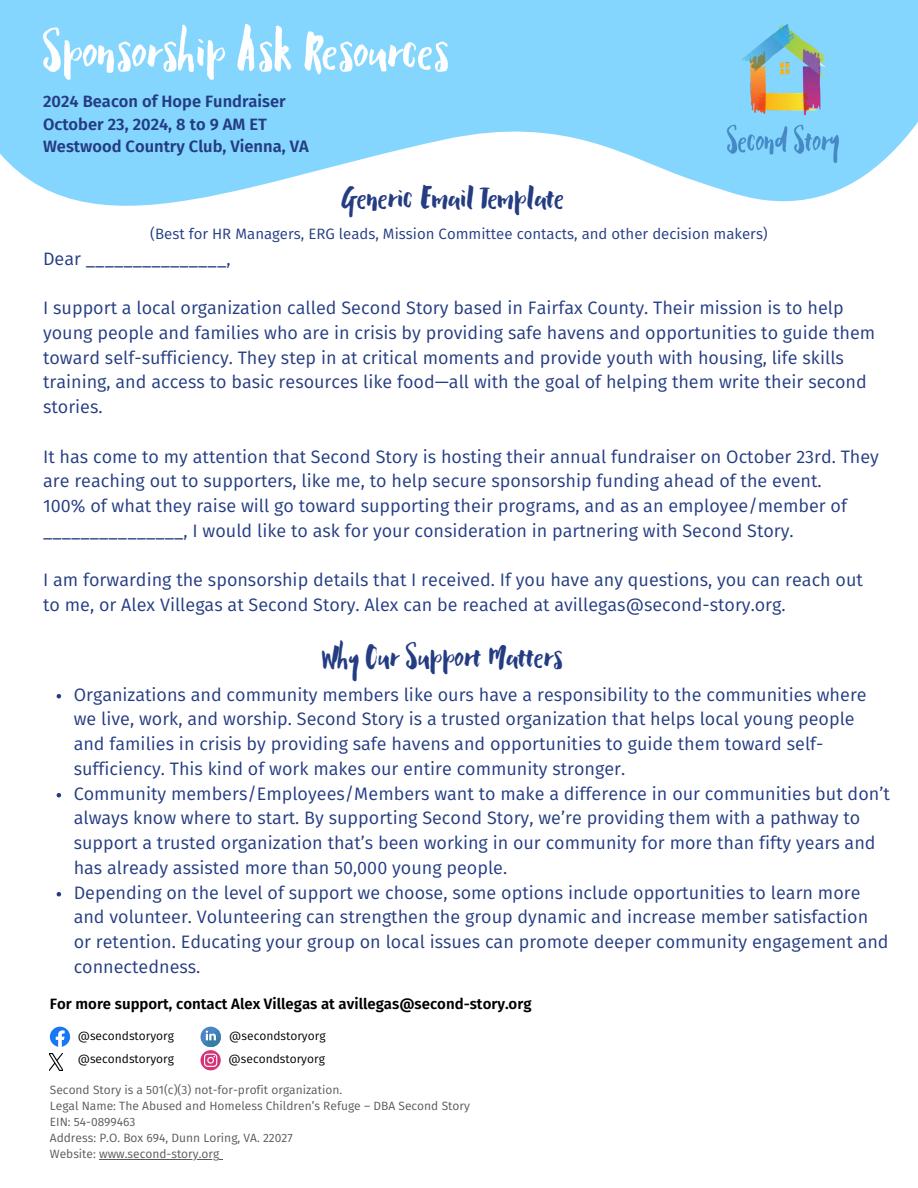
<style>
.page{position:relative;width:918px;height:1188px;background:#fff}
.page>*{position:absolute;margin:0;border:0;box-sizing:border-box;transform-origin:0 0}
.t1{font:70.5px "Zabaglione";color:#fdfefd}
.t2{font:43.5px "Zabaglione";color:#243c82}
.t3{font:18px/24.8px "Fira Sans";color:#243c82}
.t4{font:600 16.5px/22.5px "Fira Sans";color:#243c82}
.t5{font:15px "Fira Sans";color:#243c82}
.t6{font:600 15px "Fira Sans";color:#000}
.t7{font:12px "Fira Sans";color:#595a5c}
.t8{font:12px "Fira Sans";color:#000}
</style>
<div class="page">
<svg style="left:0;top:0;width:918px;height:206px;fill:#85d6ff"></svg>
<svg style="left:50px;top:1027px;width:20px;height:20px"></svg>
<div style="left:201px;top:1027px;width:20px;height:20px;background:#4a86c5;border-radius:50%"></div>
<svg style="left:201px;top:1030px;width:20px;height:40px"></svg>
<img style="left:50px;top:1054px;width:12px;height:17px">
<hr style="left:99px;top:1159px;width:120px;height:1px;background:#595a5c">
<svg style="left:57px;top:694px;width:4px;height:4px"></svg>
<svg style="left:57px;top:793px;width:4px;height:4px"></svg>
<svg style="left:57px;top:892px;width:4px;height:4px"></svg>
<img style="left:710px;top:17px;width:149px;height:150px">
<h4 class="t1" style="left:43px;top:15px;width:408px">Sponsorship Ask Resources</h4>
<p class="t4" style="left:43px;top:90px;width:267px">2024 Beacon of Hope Fundraiser<br>October 23, 2024, 8 to 9 AM ET<br>Westwood Country Club, Vienna, VA</p>
<h2 class="t2" style="left:341px;top:176px;width:224px">Generic Email Template</h2>
<p class="t5" style="left:150px;top:227px;width:619px">(Best for HR Managers, ERG leads, Mission Committee contacts, and other decision makers)</p>
<h6 class="t3" style="left:43px;top:247px;width:189px">Dear _______________,</h6>
<h4 class="t3" style="left:43px;top:297px;width:834px">I support a local organization called Second Story based in Fairfax County. Their mission is to help young people and families who are in crisis by providing safe havens and opportunities to guide them toward self-sufficiency. They step in at critical moments and provide youth with housing, life skills training, and access to basic resources like food—all with the goal of helping them write their second stories.</h4>
<h4 class="t3" style="left:43px;top:445px;width:837px">It has come to my attention that Second Story is hosting their annual fundraiser on October 23rd. They are reaching out to supporters, like me, to help secure sponsorship funding ahead of the event.<br>100% of what they raise will go toward supporting their programs, and as an employee/member of _______________, I would like to ask for your consideration in partnering with Second Story.</h4>
<h4 class="t3" style="left:43px;top:569px;width:821px">I am forwarding the sponsorship details that I received. If you have any questions, you can reach out to me, or Alex Villegas at Second Story. Alex can be reached at avillegas@second-story.org.</h4>
<p class="t2" style="left:322px;top:634px;width:243px">Why Our Support Matters</p>
<p class="t3" style="left:74px;top:683px;width:795px">Organizations and community members like ours have a responsibility to the communities where we live, work, and worship. Second Story is a trusted organization that helps local young people and families in crisis by providing safe havens and opportunities to guide them toward self&shy;sufficiency. This kind of work makes our entire community stronger.</p>
<p class="t3" style="left:74px;top:782px;width:818px">Community members/Employees/Members want to make a difference in our communities but don’t always know where to start. By supporting Second Story, we’re providing them with a pathway to support a trusted organization that’s been working in our community for more than fifty years and has already assisted more than 50,000 young people.</p>
<p class="t3" style="left:74px;top:881px;width:816px">Depending on the level of support we choose, some options include opportunities to learn more and volunteer. Volunteering can strengthen the group dynamic and increase member satisfaction or retention. Educating your group on local issues can promote deeper community engagement and connectedness.</p>
<p class="t6" style="left:50px;top:995px;width:483px">For more support, contact Alex Villegas at avillegas@second-story.org</p>
<p class="t8" style="left:78px;top:1030px;width:98px">@secondstoryorg</p>
<h1 class="t8" style="left:78px;top:1053px;width:98px">@secondstoryorg</h1>
<p class="t8" style="left:229px;top:1053px;width:98px">@secondstoryorg</p>
<h3 class="t8" style="left:229px;top:1031px;width:98px">@secondstoryorg</h3>
<p class="t7" style="left:50px;top:1084px;width:294px">Second Story is a 501(c)(3) not-for-profit organization.</p>
<p class="t7" style="left:50px;top:1100px;width:422px">Legal Name: The Abused and Homeless Children’s Refuge – DBA Second Story</p>
<h5 class="t7" style="left:50px;top:1116px;width:87px">EIN: 54-0899463</h5>
<p class="t7" style="left:50px;top:1132px;width:244px">Address: P.O. Box 694, Dunn Loring, VA. 22027</p>
<p class="t7" style="left:50px;top:1148px;width:171px">Website: www.second-story.org</p>
</div>
